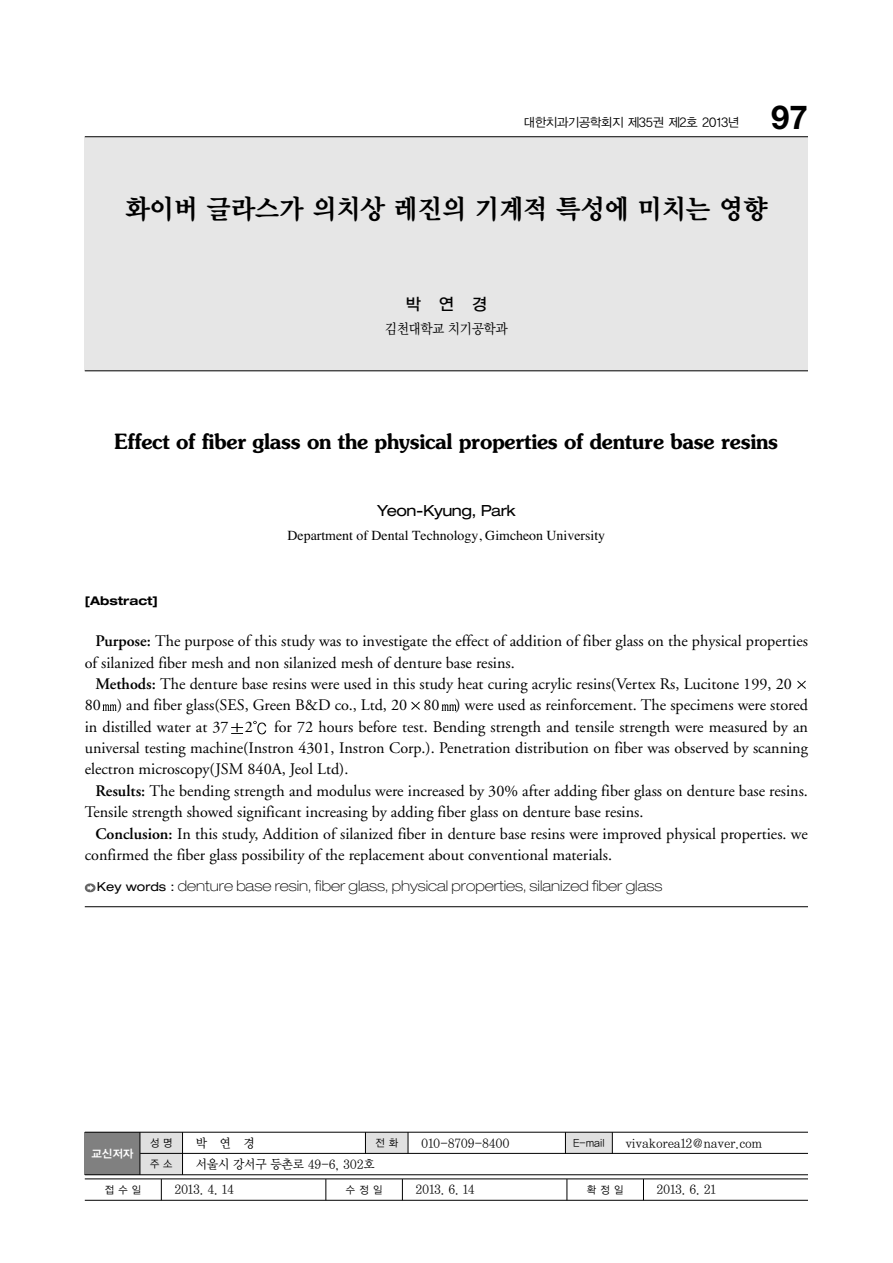
<style>
.page{position:relative;width:893px;height:1263px;background:#fff}
.page>*{position:absolute;margin:0;border:0;box-sizing:border-box;transform-origin:0 0}
.t1{font:700 33px "Helvetica Neue";color:#000}
.t2{font:27px "Y Mj O15";letter-spacing:-.065em;color:#000;scale:.96 1}
.t3{font:600 21px "Souvenir";letter-spacing:-.015em;color:#000;scale:.95 1}
.t4{font:16.5px "YGO13";color:#000}
.t5{font:16.2px/21.5px "Adobe Garamond";color:#000}
.t6{font:expanded 15.3px "Helvetica Neue";letter-spacing:-.035em;color:#000}
.t7{font:100 expanded 14.85px "Helvetica Neue";color:#000}
.t8{font:14.25px "Y Mj O13";letter-spacing:-.095em;color:#000;scale:.92 1}
.t9{font:13.8px "Times";color:#000}
.t10{font:12.75px/21.3px "Y Mj O13";letter-spacing:-.08em;color:#000;scale:.95 1}
.t11{font:12.3px "YGO12";letter-spacing:-.11em;color:#000}
.t12{font:700 expanded 12px "Helvetica Neue";color:#000}
.t13{font:11.25px "YGO14";color:#fff}
.t14{font:10.5px "YGO12";letter-spacing:.36em;color:#000;scale:.95 1}
.s1{font-weight:600}
.s2{font-weight:400;font-size:12.3px}
</style>
<div class="page">
<div style="left:85px;top:1132px;width:55px;height:42px;background:#808080"></div>
<div style="left:85px;top:137px;width:723px;height:234px;background:#e6e6e6"></div>
<hr style="left:85px;top:136px;width:723px;height:1px;background:#000">
<hr style="left:85px;top:370px;width:723px;height:1px;background:#000">
<img style="left:797px;top:680px;width:9px;height:9px">
<img style="left:102px;top:704px;width:15px;height:7px">
<img style="left:411px;top:701px;width:9px;height:9px">
<img style="left:441px;top:704px;width:16px;height:7px">
<img style="left:231px;top:722px;width:12px;height:12px">
<img style="left:253px;top:720px;width:14px;height:15px">
<div style="left:140px;top:1132px;width:43px;height:42px;background:#e0e0e0"></div>
<div style="left:365px;top:1132px;width:43px;height:21px;background:#e0e0e0"></div>
<div style="left:565px;top:1132px;width:47px;height:21px;background:#e0e0e0"></div>
<hr style="left:140px;top:1153px;width:668px;height:1px;background:#000">
<hr style="left:182px;top:1132px;width:1px;height:42px;background:#000">
<svg style="left:365px;top:1132px;width:1px;height:21px"></svg>
<svg style="left:408px;top:1132px;width:1px;height:21px"></svg>
<svg style="left:565px;top:1132px;width:1px;height:21px"></svg>
<svg style="left:612px;top:1132px;width:1px;height:21px"></svg>
<hr style="left:85px;top:1131px;width:723px;height:1px;background:#000">
<hr style="left:85px;top:1174px;width:723px;height:1px;background:#000">
<hr style="left:85px;top:1178px;width:723px;height:1px;background:#000">
<hr style="left:85px;top:1200px;width:723px;height:1px;background:#000">
<hr style="left:140px;top:1132px;width:1px;height:42px;background:#000">
<svg style="left:325px;top:1179px;width:1px;height:21px"></svg>
<svg style="left:402px;top:1179px;width:1px;height:21px"></svg>
<svg style="left:161px;top:1179px;width:1px;height:21px"></svg>
<svg style="left:566px;top:1179px;width:1px;height:21px"></svg>
<svg style="left:643px;top:1179px;width:1px;height:21px"></svg>
<svg style="left:85px;top:883px;width:10px;height:10px"></svg>
<hr style="left:85px;top:906px;width:723px;height:1px;background:#000">
<p class="t11" style="left:523px;top:116px;width:218px">대한치과기공학회지 제35권 제2호 2013년</p>
<h1 class="t1" style="left:771px;top:105px;width:38px">97</h1>
<h2 class="t2" style="left:124px;top:197px;width:672px">화이버 글라스가 의치상 레진의 기계적 특성에 미치는 영향</h2>
<p class="t4" style="left:405px;top:296px;width:84px">박연경</p>
<p class="t8" style="left:384px;top:322px;width:136px">김천대학교 치기공학과</p>
<p class="t3" style="left:114px;top:433px;width:700px">Effect of fiber glass on the physical properties of denture base resins</p>
<p class="t12" style="left:85px;top:596px;width:75px">[Abstract]</p>
<p class="t6" style="left:377px;top:505px;width:140px">Yeon-Kyung, Park</p>
<p class="t9" style="left:287px;top:530px;width:319px">Department of Dental Technology, Gimcheon University</p>
<p class="t5" style="left:85px;top:631px;width:724px;text-indent:11px"><span class="s1">Purpose:</span> The purpose of this study was to investigate the effect of addition of fiber glass on the physical properties of silanized fiber mesh and non silanized mesh of denture base resins.</p>
<p class="t5" style="left:85px;top:674px;width:724px;text-indent:11px"><span class="s1">Methods:</span> The denture base resins were used in this study heat curing acrylic resins(Vertex Rs, Lucitone 199, 20<br>80 ) and fiber glass(SES, Green B&amp;D co., Ltd, 20 80 ) were used as reinforcement. The specimens were stored in distilled water at 37 2</p>
<p class="t5" style="left:85px;top:717px;width:724px;text-align:justify;text-indent:189px">for 72 hours before test. Bending strength and tensile strength were measured by an universal testing machine(Instron 4301, Instron Corp.). Penetration distribution on fiber was observed by scanning electron microscopy(JSM 840A, Jeol Ltd).</p>
<p class="t5" style="left:85px;top:781px;width:724px;text-indent:11px"><span class="s1">Results:</span> The bending strength and modulus were increased by 30% after adding fiber glass on denture base resins.<br>Tensile strength showed significant increasing by adding fiber glass on denture base resins.</p>
<p class="t5" style="left:85px;top:824px;width:724px;text-indent:11px"><span class="s1">Conclusion:</span> In this study, Addition of silanized fiber in denture base resins were improved physical properties. we confirmed the fiber glass possibility of the replacement about conventional materials.</p>
<p class="t7" style="left:97px;top:880px;width:567px"><span class="s2">Key words :</span> denture base resin, fiber glass, physical properties, silanized fiber glass</p>
<p class="t14" style="left:150px;top:1138px;width:26px">성 명</p>
<p class="t10" style="left:195px;top:1133px;width:191px">박연경<br>서울시 강서구 등촌로 49-6, 302호</p>
<p class="t10" style="left:421px;top:1133px;width:95px">010-8709-8400</p>
<p class="t10" style="left:625px;top:1133px;width:146px">vivakorea12@naver.com</p>
<p class="t14" style="left:375px;top:1138px;width:26px">전 화</p>
<p class="t14" style="left:573px;top:1138px;width:35px">E-mail</p>
<p class="t13" style="left:91px;top:1148px;width:44px">교신저자</p>
<p class="t14" style="left:104px;top:1184px;width:41px">접수일</p>
<p class="t14" style="left:345px;top:1184px;width:41px">수정일</p>
<p class="t14" style="left:586px;top:1184px;width:41px">확정일</p>
<p class="t14" style="left:150px;top:1159px;width:26px">주 소</p>
<p class="t10" style="left:174px;top:1179px;width:65px">2013. 4. 14</p>
<p class="t10" style="left:415px;top:1179px;width:65px">2013. 6. 14</p>
<p class="t10" style="left:656px;top:1179px;width:65px">2013. 6. 21</p>
</div>
